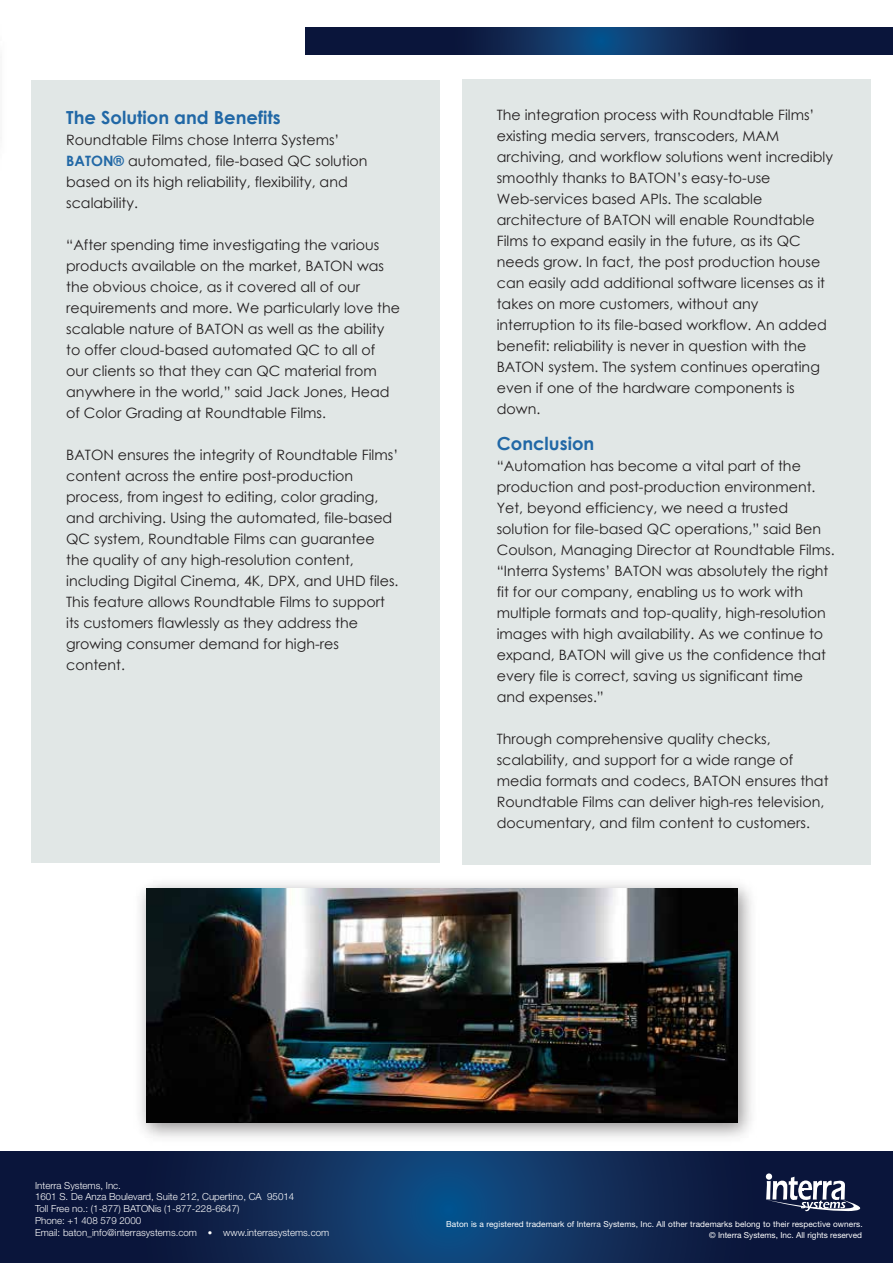
<style>
.page{position:relative;width:893px;height:1263px;background:#fff}
.page>*{position:absolute;margin:0;border:0;box-sizing:border-box;transform-origin:0 0}
.t1{font:700 18px "Century Gothic";color:#2168a6}
.t2{font:14.25px/21px "Century Gothic";color:#231f20}
.t3{font:300 9.75px/11.7px "Helvetica Neue";color:#fff}
.t4{font:8.25px/11.2px "Helvetica Neue";letter-spacing:.01em;color:#fff;text-align:right}
.s1{font-weight:700;color:#2168a6}
.s2{font-weight:400;font-size:9px}
</style>
<div class="page">
<div style="left:462px;top:79px;width:408px;height:785px;background:#e0e6e5"></div>
<div style="left:32px;top:80px;width:408px;height:783px;background:#e0e6e5"></div>
<svg style="left:306px;top:27px;width:587px;height:27px;background:#0c224c"></svg>
<svg style="left:0;top:1151px;width:893px;height:112px;background:#0e2752"></svg>
<div style="left:766px;top:1173px;width:6px;height:7px;background:#fff;border-radius:50%"></div>
<svg style="left:766px;top:1176px;width:99px;height:36px"></svg>
<img style="left:31px;top:80px;width:1px;height:126px">
<img style="left:139px;top:883px;width:613px;height:255px">
<img style="left:147px;top:889px;width:591px;height:234px">
<p class="t1" style="left:66px;top:104px;width:216px">The Solution and Benefits</p>
<p class="t2" style="left:66px;top:129px;width:303px">Roundtable Films chose Interra Systems’ <span class="s1">BATON®</span> automated, file-based QC solution based on its high reliability, flexibility, and scalability.</p>
<p class="t2" style="left:66px;top:234px;width:335px">“After spending time investigating the various products available on the market, BATON was the obvious choice, as it covered all of our requirements and more. We particularly love the scalable nature of BATON as well as the ability to offer cloud-based automated QC to all of our clients so that they can QC material from anywhere in the world,” said Jack Jones, Head of Color Grading at Roundtable Films.</p>
<p class="t2" style="left:66px;top:444px;width:334px">BATON ensures the integrity of Roundtable Films’ content across the entire post-production process, from ingest to editing, color grading, and archiving. Using the automated, file-based QC system, Roundtable Films can guarantee the quality of any high-resolution content, including Digital Cinema, 4K, DPX, and UHD files.<br>This feature allows Roundtable Films to support its customers flawlessly as they address the growing consumer demand for high-res content.</p>
<p class="t2" style="left:497px;top:104px;width:338px">The integration process with Roundtable Films’ existing media servers, transcoders, MAM archiving, and workflow solutions went incredibly smoothly thanks to BATON’s easy-to-use Web-services based APIs. The scalable architecture of BATON will enable Roundtable Films to expand easily in the future, as its QC needs grow. In fact, the post production house can easily add additional software licenses as it takes on more customers, without any interruption to its file-based workflow. An added benefit: reliability is never in question with the BATON system. The system continues operating even if one of the hardware components is down.</p>
<p class="t1" style="left:497px;top:429px;width:99px">Conclusion</p>
<p class="t2" style="left:497px;top:455px;width:339px">“Automation has become a vital part of the production and post-production environment.<br>Yet, beyond efficiency, we need a trusted solution for file-based QC operations,” said Ben Coulson, Managing Director at Roundtable Films. “Interra Systems’ BATON was absolutely the right fit for our company, enabling us to work with multiple formats and top-quality, high-resolution images with high availability. As we continue to expand, BATON will give us the confidence that every file is correct, saving us significant time and expenses.”</p>
<p class="t2" style="left:497px;top:728px;width:333px">Through comprehensive quality checks, scalability, and support for a wide range of media formats and codecs, BATON ensures that Roundtable Films can deliver high-res television, documentary, and film content to customers.</p>
<p class="t3" style="left:35px;top:1179px;width:296px">Interra Systems, Inc.<br>1601 S. De Anza Boulevard, Suite 212, Cupertino, CA 95014<br>Toll Free no.: (1-877) BATONis (1-877-228-6647)<br>Phone: +1 408 579 2000<br>Email: baton_info@interrasystems.com <span class="s2">•</span> www.interrasystems.com</p>
<p class="t4" style="left:446px;top:1218px;width:418px">Baton is a registered trademark of Interra Systems, Inc. All other trademarks belong to their respective owners. © Interra Systems, Inc. All rights reserved</p>
</div>
